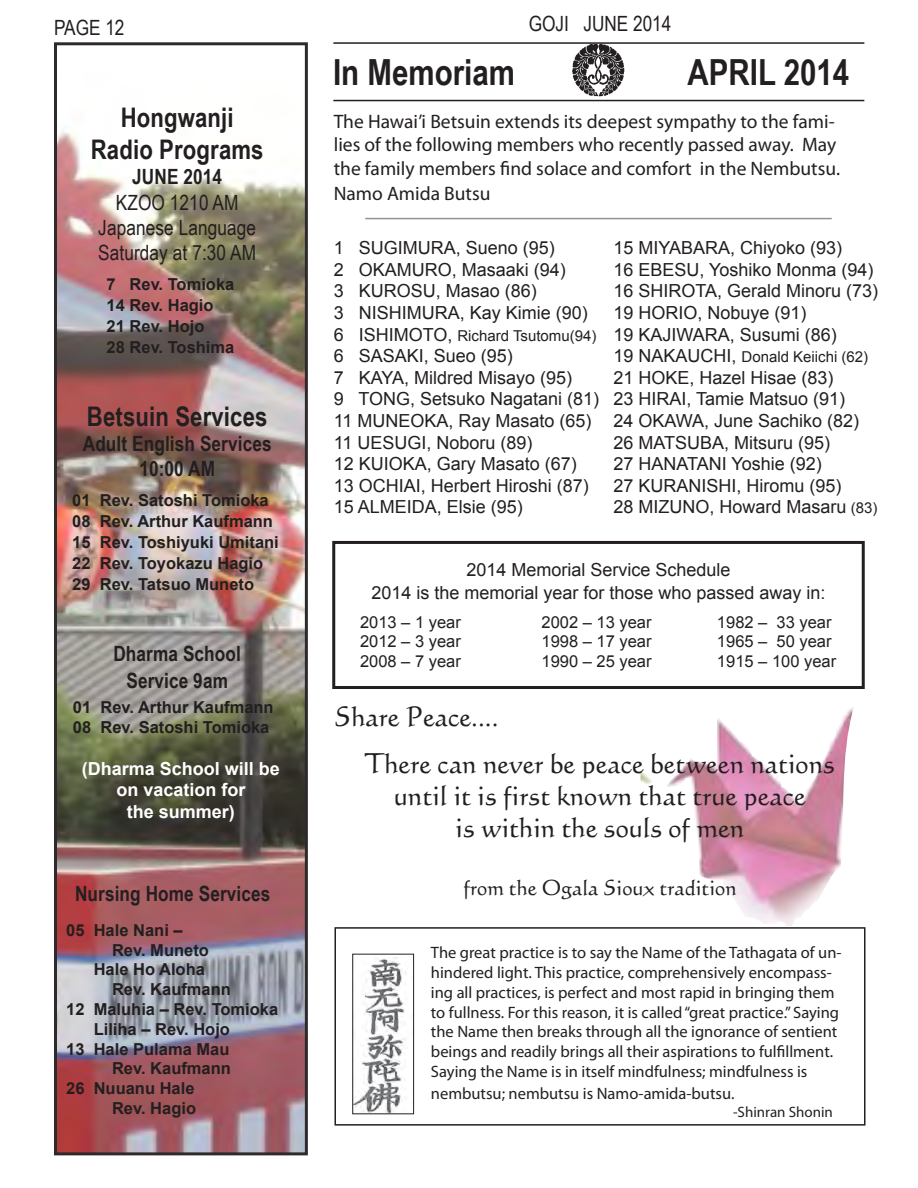
<style>
.page{position:relative;width:918px;height:1188px;background:#fff}
.page>*{position:absolute;margin:0;border:0;box-sizing:border-box;transform-origin:0 0}
.t1{font:700 36px "Arial Narrow";color:#231f20}
.t2{font:27px "Calli 109 Normal";color:#231f20}
.t3{font:700 27px "Arial Narrow";letter-spacing:.005em;color:#231f20}
.Dates{font:700 21px "Arial Narrow";letter-spacing:.005em;color:#231f20}
.goji2{font:21px "Arial Narrow";letter-spacing:.005em;color:#231f20}
.t4{font:21px "Calli 109 Normal";color:#231f20}
.t5{font:19.5px/23.4px "Myriad Pro";color:#231f20}
.t6{font:18px "Arial";color:#231f20}
.t7{font:700 18px/21.6px "Arial";color:#fff;text-align:center}
.t8{font:16.5px/19.8px "Myriad Pro";color:#231f20}
.t9{font:700 16.5px "Arial";color:#231f20}
.t10{font:16.5px "Arial";color:#231f20}
.t11{font:15px "Arial";color:#231f20}
.t12{font:15px "Myriad Pro";color:#231f20}
.s1{font-size:18px}
.s2{font-size:15px}
</style>
<div class="page">
<img style="left:354px;top:957px;width:52px;height:155px">
<div style="left:352px;top:954px;width:62px;height:160px;border:1px solid #231f20"></div>
<div style="left:332px;top:541px;width:533px;height:148px;border:3px solid #231f20"></div>
<hr style="left:333px;top:42px;width:531px;height:2px;background:#231f20">
<hr style="left:333px;top:100px;width:531px;height:1px;background:#231f20">
<img style="left:572px;top:43px;width:52px;height:54px">
<hr style="left:365px;top:218px;width:467px;height:1px;background:#231f20">
<div style="left:334px;top:927px;width:532px;height:199px;border:2px solid #231f20"></div>
<img style="left:640px;top:708px;width:214px;height:218px">
<img style="left:58px;top:126px;width:246px;height:1025px">
<div style="left:54px;top:42px;width:254px;height:1113px;border:3px solid #231f20"></div>
<p class="goji2" style="left:54px;top:13px;width:72px">PAGE 12</p>
<p class="t3" style="left:121px;top:97px;width:115px">Hongwanji</p>
<p class="t3" style="left:91px;top:129px;width:174px">Radio Programs</p>
<p class="Dates" style="left:132px;top:161px;width:91px">JUNE 2014</p>
<p class="goji2" style="left:116px;top:187px;width:124px">KZOO 1210 AM</p>
<p class="goji2" style="left:98px;top:212px;width:159px">Japanese Language</p>
<p class="goji2" style="left:98px;top:237px;width:159px">Saturday at 7:30 AM</p>
<p class="t9" style="left:107px;top:273px;width:129px">7 Rev. Tomioka</p>
<p class="t9" style="left:107px;top:294px;width:108px">14 Rev. Hagio</p>
<p class="t9" style="left:107px;top:315px;width:99px">21 Rev. Hojo</p>
<p class="t9" style="left:107px;top:336px;width:129px">28 Rev. Toshima</p>
<p class="t3" style="left:87px;top:396px;width:182px">Betsuin Services</p>
<p class="Dates" style="left:83px;top:427px;width:190px">Adult English Services</p>
<p class="Dates" style="left:139px;top:453px;width:77px">10:00 AM</p>
<p class="t9" style="left:72px;top:490px;width:198px">01 Rev. Satoshi Tomioka</p>
<p class="t9" style="left:72px;top:511px;width:202px">08 Rev. Arthur Kaufmann</p>
<p class="t9" style="left:72px;top:532px;width:208px">15 Rev. Toshiyuki Umitani</p>
<p class="t9" style="left:72px;top:553px;width:193px">22 Rev. Toyokazu Hagio</p>
<p class="t9" style="left:72px;top:574px;width:183px">29 Rev. Tatsuo Muneto</p>
<p class="Dates" style="left:120px;top:491px;width:122px">10am Services</p>
<p class="Dates" style="left:113px;top:638px;width:129px">Dharma School</p>
<p class="Dates" style="left:126px;top:665px;width:103px">Service 9am</p>
<p class="t9" style="left:73px;top:697px;width:202px">01 Rev. Arthur Kaufmann</p>
<p class="t9" style="left:73px;top:716px;width:198px">08 Rev. Satoshi Tomioka</p>
<p class="t7" style="left:82px;top:758px;width:200px">(Dharma School will be on vacation for</p>
<p class="t7" style="left:127px;top:801px;width:110px">the summer)</p>
<p class="Dates" style="left:75px;top:877px;width:197px">Nursing Home Services</p>
<p class="t9" style="left:66px;top:919px;width:118px">05 Hale Nani –</p>
<p class="t9" style="left:112px;top:939px;width:98px">Rev. Muneto</p>
<p class="t9" style="left:94px;top:959px;width:113px">Hale Ho Aloha</p>
<p class="t9" style="left:112px;top:978px;width:120px">Rev. Kaufmann</p>
<p class="t9" style="left:66px;top:998px;width:214px">12 Maluhia – Rev. Tomioka</p>
<p class="t9" style="left:94px;top:1018px;width:138px">Liliha – Rev. Hojo</p>
<p class="t9" style="left:66px;top:1038px;width:165px">13 Hale Pulama Mau</p>
<p class="t9" style="left:112px;top:1058px;width:120px">Rev. Kaufmann</p>
<p class="t9" style="left:66px;top:1077px;width:130px">26 Nuuanu Hale</p>
<p class="t9" style="left:112px;top:1097px;width:86px">Rev. Hagio</p>
<p class="goji2" style="left:529px;top:8px;width:144px">GOJI JUNE 2014</p>
<p class="t1" style="left:333px;top:45px;width:184px">In Memoriam</p>
<p class="t1" style="left:687px;top:45px;width:163px">APRIL 2014</p>
<p class="t5" style="left:334px;top:109px;width:508px">The Hawai’i Betsuin extends its deepest sympathy to the fami&shy;lies of the following members who recently passed away. May the family members find solace and comfort in the Nembutsu.</p>
<p class="t5" style="left:334px;top:181px;width:158px">Namo Amida Butsu</p>
<p class="t6" style="left:334px;top:236px;width:223px">1 SUGIMURA, Sueno (95)</p>
<p class="t6" style="left:334px;top:258px;width:234px">2 OKAMURO, Masaaki (94)</p>
<p class="t6" style="left:334px;top:279px;width:205px">3 KUROSU, Masao (86)</p>
<p class="t6" style="left:334px;top:301px;width:256px">3 NISHIMURA, Kay Kimie (90)</p>
<p class="t11" style="left:334px;top:326px;width:264px"><span class="s1">6 ISHIMOTO,</span> Richard Tsutomu(94)</p>
<p class="t6" style="left:334px;top:344px;width:181px">6 SASAKI, Sueo (95)</p>
<p class="t6" style="left:334px;top:366px;width:240px">7 KAYA, Mildred Misayo (95)</p>
<p class="t6" style="left:334px;top:387px;width:267px">9 TONG, Setsuko Nagatani (81)</p>
<p class="t6" style="left:334px;top:409px;width:259px">11 MUNEOKA, Ray Masato (65)</p>
<p class="t6" style="left:334px;top:431px;width:200px">11 UESUGI, Noboru (89)</p>
<p class="t6" style="left:334px;top:452px;width:245px">12 KUIOKA, Gary Masato (67)</p>
<p class="t6" style="left:334px;top:474px;width:257px">13 OCHIAI, Herbert Hiroshi (87)</p>
<p class="t6" style="left:334px;top:495px;width:191px">15 ALMEIDA, Elsie (95)</p>
<p class="t6" style="left:614px;top:236px;width:230px">15 MIYABARA, Chiyoko (93)</p>
<p class="t6" style="left:614px;top:258px;width:262px">16 EBESU, Yoshiko Monma (94)</p>
<p class="t6" style="left:614px;top:279px;width:266px">16 SHIROTA, Gerald Minoru (73)</p>
<p class="t6" style="left:614px;top:301px;width:195px">19 HORIO, Nobuye (91)</p>
<p class="t6" style="left:614px;top:323px;width:225px">19 KAJIWARA, Susumi (86)</p>
<p class="t11" style="left:614px;top:347px;width:256px"><span class="s1">19 NAKAUCHI,</span> Donald Keiichi (62)</p>
<p class="t6" style="left:614px;top:366px;width:222px">21 HOKE, Hazel Hisae (83)</p>
<p class="t6" style="left:614px;top:387px;width:233px">23 HIRAI, Tamie Matsuo (91)</p>
<p class="t6" style="left:614px;top:409px;width:247px">24 OKAWA, June Sachiko (82)</p>
<p class="t6" style="left:614px;top:431px;width:218px">26 MATSUBA, Mitsuru (95)</p>
<p class="t6" style="left:614px;top:452px;width:210px">27 HANATANI Yoshie (92)</p>
<p class="t6" style="left:614px;top:474px;width:230px">27 KURANISHI, Hiromu (95)</p>
<p class="t6" style="left:614px;top:495px;width:265px">28 MIZUNO, Howard Masaru <span class="s2">(83)</span></p>
<p class="t6" style="left:466px;top:558px;width:266px">2014 Memorial Service Schedule</p>
<p class="t6" style="left:371px;top:581px;width:456px">2014 is the memorial year for those who passed away in:</p>
<p class="t10" style="left:360px;top:611px;width:102px">2013 – 1 year</p>
<p class="t10" style="left:542px;top:611px;width:112px">2002 – 13 year</p>
<p class="t10" style="left:717px;top:611px;width:116px">1982 – 33 year</p>
<p class="t10" style="left:360px;top:631px;width:102px">2012 – 3 year</p>
<p class="t10" style="left:542px;top:631px;width:112px">1998 – 17 year</p>
<p class="t10" style="left:717px;top:631px;width:116px">1965 – 50 year</p>
<p class="t10" style="left:360px;top:651px;width:102px">2008 – 7 year</p>
<p class="t10" style="left:542px;top:651px;width:112px">1990 – 25 year</p>
<p class="t10" style="left:717px;top:651px;width:121px">1915 – 100 year</p>
<p class="t2" style="left:334px;top:701px;width:166px">Share Peace....</p>
<p class="t2" style="left:365px;top:748px;width:472px">There can never be peace between nations</p>
<p class="t2" style="left:394px;top:780px;width:414px">until it is first known that true peace</p>
<p class="t2" style="left:456px;top:812px;width:290px">is within the souls of men</p>
<p class="t4" style="left:463px;top:875px;width:275px">from the Ogala Sioux tradition</p>
<p class="t8" style="left:431px;top:942px;width:412px">The great practice is to say the Name of the Tathagata of un&shy;hindered light. This practice, comprehensively encompass&shy;ing all practices, is perfect and most rapid in bringing them to fullness. For this reason, it is called “great practice.” Saying the Name then breaks through all the ignorance of sentient beings and readily brings all their aspirations to fulfillment.<br>Saying the Name is in itself mindfulness; mindfulness is</p>
<p class="t8" style="left:431px;top:1083px;width:305px">nembutsu; nembutsu is Namo-amida-butsu.</p>
<p class="t12" style="left:733px;top:1102px;width:101px">-Shinran Shonin</p>
</div>
